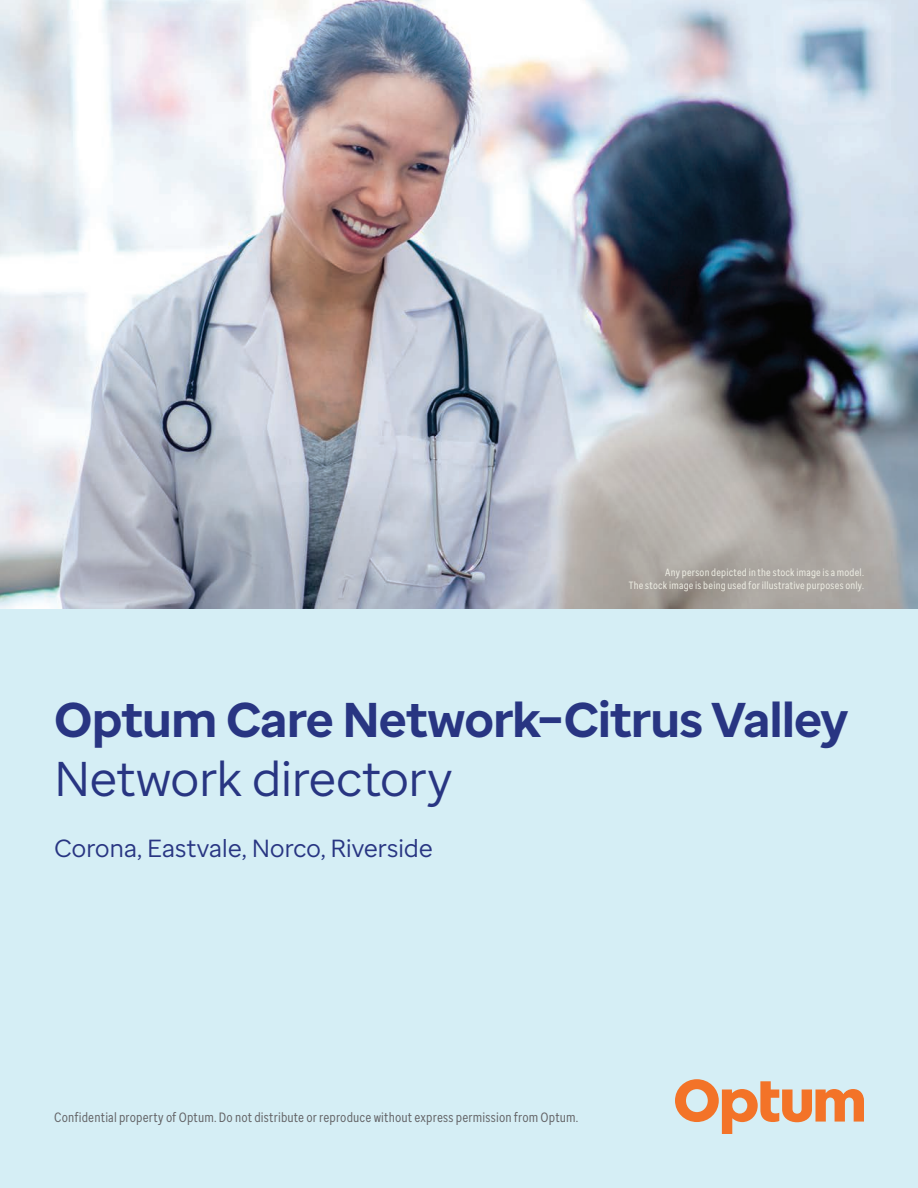
<style>
.page{position:relative;width:918px;height:1188px;background:#fff}
.page>*{position:absolute;margin:0;border:0;box-sizing:border-box;transform-origin:0 0}
.t1{font:700 48.75px "Optum Sans";letter-spacing:-.01em;color:#283582}
.t2{font:48.75px "Optum Sans";letter-spacing:-.02em;color:#283582}
.t3{font:24.75px "Optum Sans";letter-spacing:-.015em;color:#283582}
.t4{font:13.5px "Optum Sans Cond";letter-spacing:.01em;color:#636366}
.t5{font:10.5px/12.6px "Optum Sans Cond";letter-spacing:.02em;color:#f1f1e7;text-align:right}
</style>
<div class="page">
<img style="left:0;top:0;width:918px;height:609px">
<div style="left:0;top:609px;width:918px;height:579px;background:#d5eef5"></div>
<svg style="left:675px;top:1079px;width:189px;height:55px"></svg>
<p class="t5" style="left:629px;top:566px;width:237px">Any person depicted in the stock image is a model.<br>The stock image is being used for illustrative purposes only.</p>
<h1 class="t1" style="left:54px;top:688px;width:796px">Optum Care Network–Citrus Valley</h1>
<h1 class="t2" style="left:54px;top:747px;width:400px">Network directory</h1>
<h2 class="t3" style="left:54px;top:832px;width:380px">Corona, Eastvale, Norco, Riverside</h2>
<p class="t4" style="left:54px;top:1109px;width:526px">Confidential property of Optum. Do not distribute or reproduce without express permission from Optum.</p>
</div>
